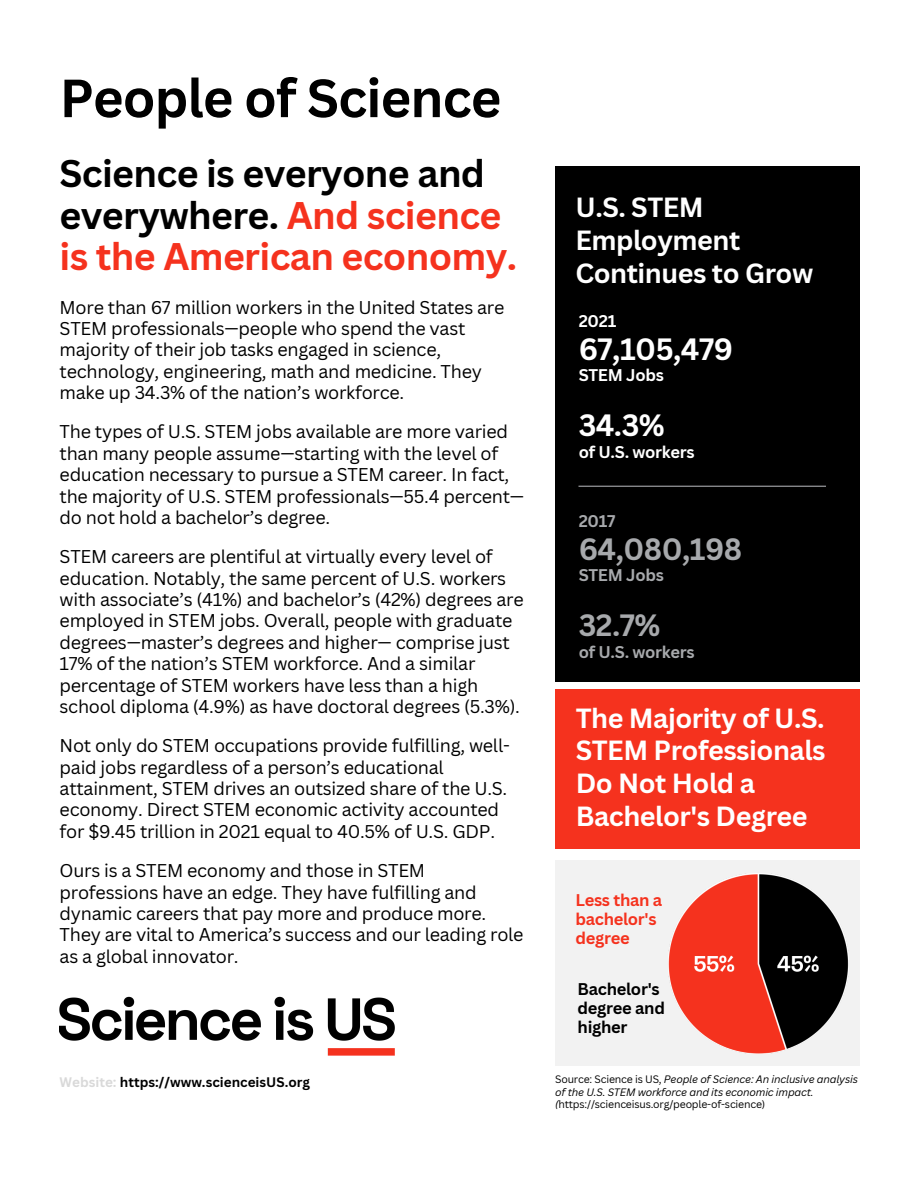
<style>
.page{position:relative;width:918px;height:1188px;background:#fff}
.page>*{position:absolute;margin:0;border:0;box-sizing:border-box;transform-origin:0 0}
.t1{font:700 52.5px "Canva Sans";letter-spacing:-.02em;color:#000}
.t2{font:700 37.5px/41.7px "Canva Sans";letter-spacing:-.02em;color:#000}
.t3{font:700 30px "Canva Sans";letter-spacing:-.02em;color:#fff}
.t4{font:700 30px "Canva Sans";letter-spacing:-.015em;color:#a7a9ac}
.t5{font:700 27px/32.7px "Canva Sans";letter-spacing:-.015em;color:#fff}
.t6{font:18px/21.3px "Canva Sans";letter-spacing:-.015em;color:#000}
.t7{font:700 16.5px/19.2px "Canva Sans";letter-spacing:-.02em;color:#f5321e}
.t8{font:700 16.5px/19.2px "Canva Sans";letter-spacing:-.02em;color:#000}
.t9{font:700 16.5px "Canva Sans";letter-spacing:-.02em;color:#fff}
.t10{font:700 16.5px "Canva Sans";letter-spacing:-.02em;color:#a7a9ac}
.t11{font:700 13.5px "Canva Sans";color:#000}
.t12{font:italic 10.5px/12.3px "Canva Sans";letter-spacing:-.02em;color:#000}
.s1{color:#f5321e}
.s2{color:#d9d9d9}
.s3{font-style:normal}
</style>
<div class="page">
<img style="left:60px;top:996px;width:335px;height:60px">
<div style="left:555px;top:689px;width:305px;height:159px;background:#f5321e"></div>
<div style="left:555px;top:860px;width:305px;height:206px;background:#f2f2f2"></div>
<img style="left:668px;top:874px;width:180px;height:180px">
<div style="left:555px;top:166px;width:305px;height:516px;background:#000"></div>
<hr style="left:579px;top:486px;width:247px;height:1px;background:#a7a9ac">
<h1 class="t1" style="left:60px;top:61px;width:443px">People of Science</h1>
<h2 class="t2" style="left:60px;top:152px;width:459px">Science is everyone and everywhere. <span class="s1">And science is the American economy.</span></h2>
<p class="t6" style="left:60px;top:296px;width:446px">More than 67 million workers in the United States are STEM professionals—people who spend the vast majority of their job tasks engaged in science, technology, engineering, math and medicine. They make up 34.3% of the nation’s workforce.</p>
<p class="t6" style="left:60px;top:421px;width:466px">The types of U.S. STEM jobs available are more varied than many people assume—starting with the level of education necessary to pursue a STEM career. In fact, the majority of U.S. STEM professionals—55.4 percent— do not hold a bachelor’s degree.</p>
<p class="t6" style="left:60px;top:546px;width:466px">STEM careers are plentiful at virtually every level of education. Notably, the same percent of U.S. workers with associate’s (41%) and bachelor’s (42%) degrees are employed in STEM jobs. Overall, people with graduate degrees—master’s degrees and higher— comprise just 17% of the nation’s STEM workforce. And a similar percentage of STEM workers have less than a high school diploma (4.9%) as have doctoral degrees (5.3%).</p>
<p class="t6" style="left:60px;top:735px;width:452px">Not only do STEM occupations provide fulfilling, well&shy;paid jobs regardless of a person’s educational attainment, STEM drives an outsized share of the U.S. economy. Direct STEM economic activity accounted for $9.45 trillion in 2021 equal to 40.5% of U.S. GDP.</p>
<p class="t6" style="left:60px;top:860px;width:466px">Ours is a STEM economy and those in STEM professions have an edge. They have fulfilling and dynamic careers that pay more and produce more.<br>They are vital to America’s success and our leading role as a global innovator.</p>
<p class="t11" style="left:60px;top:1073px;width:252px"><span class="s2">Website:</span> https://www.scienceisUS.org</p>
<h3 class="t5" style="left:575px;top:191px;width:239px">U.S. STEM<br>Employment<br>Continues to Grow</h3>
<p class="t9" style="left:579px;top:309px;width:39px">2021</p>
<h3 class="t3" style="left:579px;top:328px;width:156px">67,105,479</h3>
<p class="t9" style="left:579px;top:363px;width:87px">STEM Jobs</p>
<h3 class="t3" style="left:579px;top:404px;width:88px">34.3%</h3>
<p class="t9" style="left:579px;top:440px;width:118px">of U.S. workers</p>
<p class="t10" style="left:579px;top:510px;width:38px">2017</p>
<h3 class="t4" style="left:579px;top:528px;width:165px">64,080,198</h3>
<p class="t10" style="left:579px;top:564px;width:87px">STEM Jobs</p>
<h3 class="t4" style="left:579px;top:604px;width:83px">32.7%</h3>
<p class="t10" style="left:579px;top:640px;width:118px">of U.S. workers</p>
<h3 class="t5" style="left:576px;top:701px;width:251px">The Majority of U.S.<br>STEM Professionals<br>Do Not Hold a<br>Bachelor's Degree</h3>
<p class="t7" style="left:575px;top:890px;width:88px">Less than a bachelor's degree</p>
<p class="t8" style="left:578px;top:979px;width:89px">Bachelor's degree and higher</p>
<p class="t12" style="left:555px;top:1073px;width:304px"><span class="s3">Source: Science is US,</span> People of Science: An inclusive analysis of the U.S. STEM workforce and its economic impact. (<span class="s3">https://scienceisus.org/people-of-science)</span></p>
</div>
